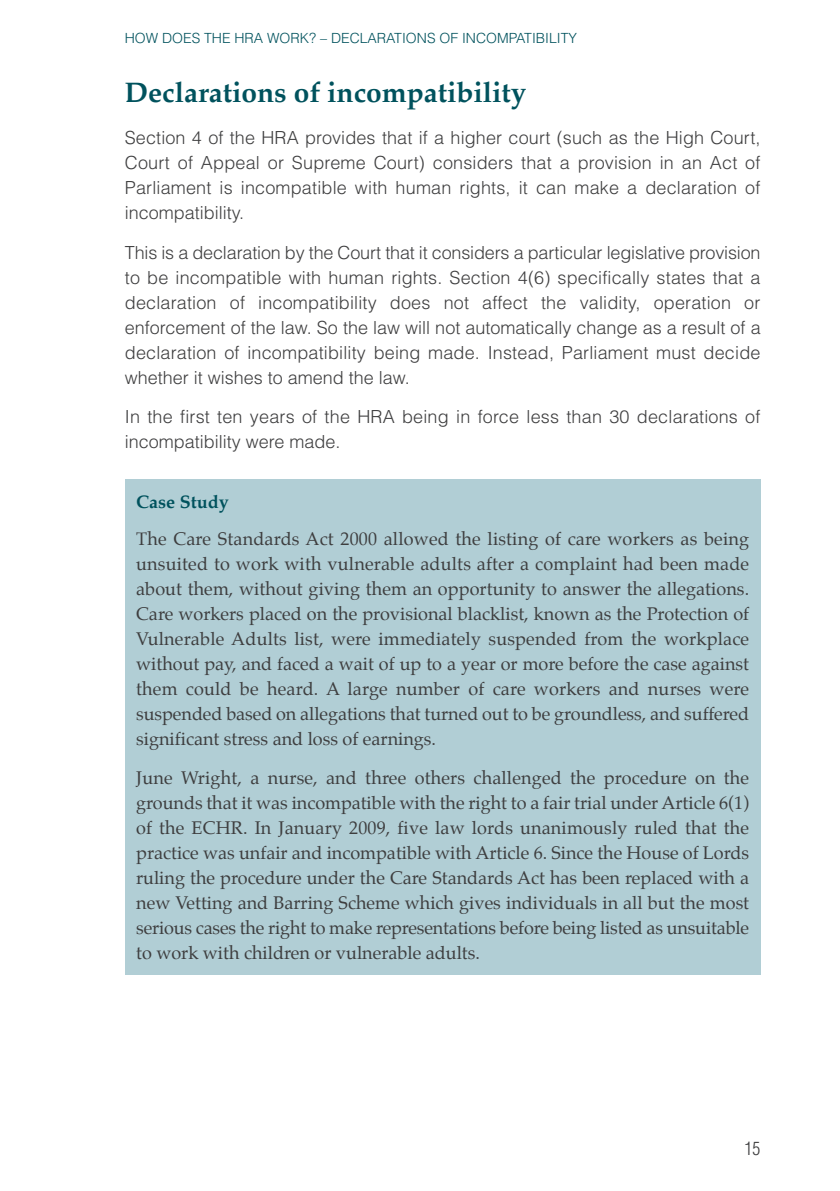
<style>
.page{position:relative;width:840px;height:1191px;background:#fff}
.page>*{position:absolute;margin:0;border:0;box-sizing:border-box;transform-origin:0 0}
.t1{font:700 28px "Palatino";color:#00525d}
.t2{font:18px/25px "Palatino";color:#3e3e3f;text-align:justify}
.t3{font:300 18px/25px "Helvetica";letter-spacing:.01em;color:#3e3e3f;text-align:justify}
.t4{font:700 18px "Palatino";color:#00525d}
.t5{font:300 condensed 18px "Helvetica";color:#3e3e3f}
.t6{font:300 14px "Helvetica";color:#00525d}
</style>
<div class="page">
<div style="left:125px;top:479px;width:635px;height:495px;background:#b1ced5"></div>
<p class="t6" style="left:125px;top:33px;width:453px">HOW DOES THE HRA WORK? – DECLARATIONS OF INCOMPATIBILITY</p>
<h1 class="t1" style="left:125px;top:79px;width:403px">Declarations of incompatibility</h1>
<p class="t3" style="left:125px;top:127px;width:636px">Section 4 of the HRA provides that if a higher court (such as the High Court, Court of Appeal or Supreme Court) considers that a provision in an Act of Parliament is incompatible with human rights, it can make a declaration of incompatibility.</p>
<p class="t3" style="left:125px;top:241px;width:637px">This is a declaration by the Court that it considers a particular legislative provision to be incompatible with human rights. Section 4(6) specifically states that a declaration of incompatibility does not affect the validity, operation or enforcement of the law. So the law will not automatically change as a result of a declaration of incompatibility being made. Instead, Parliament must decide whether it wishes to amend the law.</p>
<p class="t3" style="left:125px;top:406px;width:636px">In the first ten years of the HRA being in force less than 30 declarations of incompatibility were made.</p>
<p class="t4" style="left:136px;top:493px;width:94px">Case Study</p>
<p class="t2" style="left:136px;top:527px;width:614px">The Care Standards Act 2000 allowed the listing of care workers as being unsuited to work with vulnerable adults after a complaint had been made about them, without giving them an opportunity to answer the allegations.<br>Care workers placed on the provisional blacklist, known as the Protection of Vulnerable Adults list, were immediately suspended from the workplace without pay, and faced a wait of up to a year or more before the case against them could be heard. A large number of care workers and nurses were suspended based on allegations that turned out to be groundless, and suffered significant stress and loss of earnings.</p>
<p class="t2" style="left:136px;top:766px;width:614px">June Wright, a nurse, and three others challenged the procedure on the grounds that it was incompatible with the right to a fair trial under Article 6(1) of the ECHR. In January 2009, five law lords unanimously ruled that the practice was unfair and incompatible with Article 6. Since the House of Lords ruling the procedure under the Care Standards Act has been replaced with a new Vetting and Barring Scheme which gives individuals in all but the most serious cases the right to make representations before being listed as unsuitable to work with children or vulnerable adults.</p>
<p class="t5" style="left:744px;top:1141px;width:17px">15</p>
</div>
